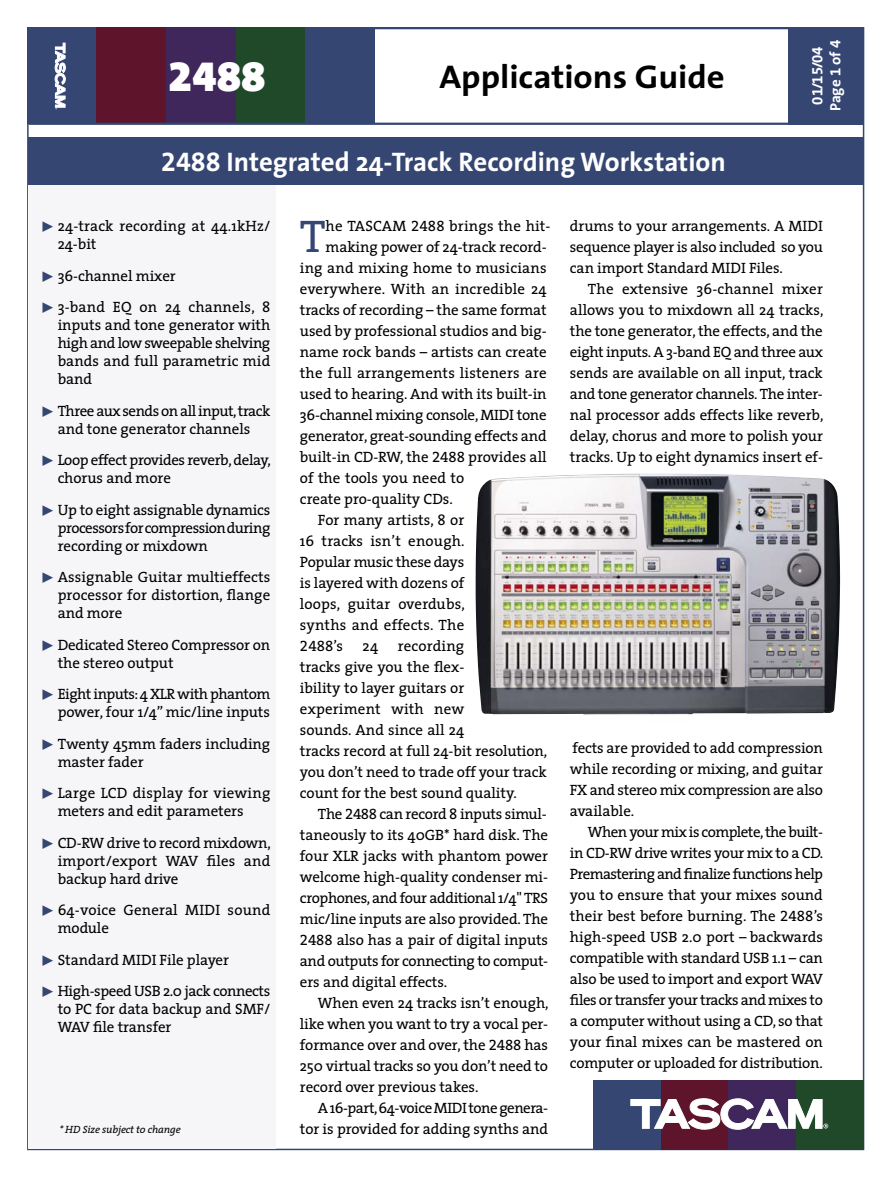
<style>
.page{position:relative;width:893px;height:1188px;background:#fff}
.page>*{position:absolute;margin:0;border:0;box-sizing:border-box;transform-origin:0 0}
.t1{font:46.05px "The Serif";color:#364775}
.t2{font:42px "The Sans Black Expert";color:#fff;scale:1.05 1}
.t3{font:700 33px "The Sans";color:#000;scale:1.05 1}
.t4{font:700 27px "The Sans";color:#fff}
.t5{font:15px/21px "The Serif";letter-spacing:-.005em;color:#000;text-align:justify}
.t6{font:15px/18px "The Serif";letter-spacing:-.03em;color:#000;text-align:center}
.t7{font:15px/18px "The Serif";letter-spacing:-.025em;color:#000}
.t8{font:15px "The Sans Bold Expert";color:#fff}
.t9{font:700 15px "The Sans";letter-spacing:-.005em;color:#fff}
.t10{font:15px "The Serif Expert";color:#000}
.t11{font:italic 10.5px "The Serif";letter-spacing:-.01em;color:#000}
.s1{font-family:"The Sans Bold Expert";font-weight:400}
.s2{font-family:"The Serif Expert";color:#354672}
.s3{font-family:"The Serif Expert"}
.s4{font-family:"The Serif"}
</style>
<div class="page">
<img style="left:476px;top:474px;width:364px;height:241px">
<div style="left:788px;top:27px;width:76px;height:97px;background:#354672"></div>
<div style="left:27px;top:27px;width:70px;height:97px;background:#354672"></div>
<div style="left:97px;top:27px;width:69px;height:97px;background:#5e142a"></div>
<div style="left:166px;top:27px;width:70px;height:97px;background:#3f275c"></div>
<div style="left:236px;top:27px;width:69px;height:97px;background:#20492a"></div>
<div style="left:305px;top:27px;width:70px;height:97px;background:#354672"></div>
<hr style="left:374px;top:27px;width:462px;height:2px;background:#354672">
<svg style="left:55px;top:43px;width:11px;height:66px"></svg>
<hr style="left:29px;top:123px;width:834px;height:2px;background:#354672">
<div style="left:29px;top:176px;width:247px;height:973px;background:#f6f5f7"></div>
<div style="left:28px;top:137px;width:836px;height:48px;background:#354672"></div>
<div style="left:593px;top:1080px;width:68px;height:70px;background:#354672"></div>
<div style="left:661px;top:1080px;width:67px;height:70px;background:#5e142a"></div>
<div style="left:728px;top:1080px;width:68px;height:70px;background:#3f275c"></div>
<div style="left:796px;top:1080px;width:68px;height:70px;background:#20492a"></div>
<svg style="left:630px;top:1098px;width:198px;height:32px"></svg>
<h2 class="t2" style="left:168px;top:52px;width:94px">2488</h2>
<h3 class="t3" style="left:439px;top:64px;width:273px">Applications Guide</h3>
<h3 class="t4" style="left:161px;top:152px;width:566px"><span class="s1">2488</span> Integrated 24-Track Recording Workstation</h3>
<p class="t8" style="left:809px;top:105px;width:60px;rotate:-90deg">01/15/04</p>
<p class="t9" style="left:830px;top:111px;width:73px;rotate:-90deg">Page <span class="s1">1</span> of <span class="s1">4</span></p>
<p class="t5" style="left:58px;top:219px;width:214px;line-height:18px;text-indent:-18px"><span class="s2">˘</span> 24-track recording at 44.1kHz/<br>24-bit</p>
<p class="t5" style="left:40px;top:261px;width:232px;line-height:31.5px"><span class="s2">˘</span> 36-channel mixer<br><span class="s2">˘</span> 3-band EQ on 24 channels, 8</p>
<p class="t5" style="left:58px;top:318px;width:214px;line-height:18px">inputs and tone generator with high and low sweepable shelving bands and full parametric mid band</p>
<p class="t6" style="left:40px;top:403px;width:232px"><span class="s2">˘</span> Three aux sends on all input, track and tone generator channels</p>
<p class="t7" style="left:58px;top:453px;width:215px;text-indent:-18px"><span class="s2">˘</span> Loop effect provides reverb, delay, chorus and more</p>
<p class="t5" style="left:58px;top:502px;width:214px;line-height:18px;text-indent:-18px"><span class="s2">˘</span> Up to eight assignable dynamics processors for compression during recording or mixdown</p>
<p class="t5" style="left:58px;top:570px;width:214px;line-height:18px;text-indent:-18px"><span class="s2">˘</span> Assignable Guitar multieffects processor for distortion, flange and more</p>
<p class="t5" style="left:58px;top:637px;width:214px;line-height:18px;text-indent:-18px"><span class="s2">˘</span> Dedicated Stereo Compressor on the stereo output</p>
<p class="t6" style="left:40px;top:687px;width:232px;text-align:right"><span class="s2">˘</span> Eight inputs: 4 XLR with phantom power, four 1/4” mic/line inputs</p>
<p class="t5" style="left:58px;top:736px;width:214px;line-height:18px;text-indent:-18px"><span class="s2">˘</span> Twenty 45mm faders including master fader</p>
<p class="t5" style="left:40px;top:786px;width:232px;line-height:18px;text-align:center"><span class="s2">˘</span> Large LCD display for viewing meters and edit parameters</p>
<p class="t5" style="left:58px;top:835px;width:215px;line-height:18px;text-indent:-18px"><span class="s2">˘</span> CD-RW drive to record mixdown, import/export WAV files and backup hard drive</p>
<p class="t5" style="left:58px;top:903px;width:214px;line-height:18px;text-indent:-18px"><span class="s2">˘</span> 64-voice General MIDI sound module</p>
<p class="t7" style="left:40px;top:945px;width:232px;line-height:31.5px"><span class="s2">˘</span> Standard MIDI File player<br><span class="s2">˘</span> High-speed USB 2.0 jack connects</p>
<p class="t5" style="left:58px;top:1002px;width:214px;line-height:18px">to PC for data backup and SMF/<br>WAV file transfer</p>
<h1 class="t1" style="left:300px;top:220px;width:27px">T</h1>
<p class="t5" style="left:326px;top:217px;width:226px">he TASCAM <span class="s3">2488</span> brings the hit-</p>
<p class="t5" style="left:326px;top:238px;width:223px">making power of 24-track record-</p>
<p class="t5" style="left:300px;top:259px;width:248px">ing and mixing home to musicians</p>
<p class="t5" style="left:300px;top:280px;width:248px">everywhere. With an incredible 24</p>
<p class="t5" style="left:300px;top:301px;width:248px">tracks of recording – the same format</p>
<p class="t5" style="left:300px;top:322px;width:248px">used by professional studios and big-</p>
<p class="t5" style="left:300px;top:343px;width:248px">name rock bands – artists can create</p>
<p class="t5" style="left:300px;top:364px;width:248px">the full arrangements listeners are</p>
<p class="t5" style="left:300px;top:385px;width:248px">used to hearing. And with its built-in</p>
<p class="t5" style="left:300px;top:406px;width:248px">36-channel mixing console, MIDI tone</p>
<p class="t5" style="left:300px;top:427px;width:248px">generator, great-sounding effects and</p>
<p class="t5" style="left:300px;top:448px;width:248px">built-in CD-RW, the <span class="s3">2488</span> provides all</p>
<p class="t5" style="left:300px;top:469px;width:166px">of the tools you need to</p>
<p class="t5" style="left:300px;top:490px;width:154px">create pro-quality CDs.</p>
<p class="t5" style="left:318px;top:511px;width:148px">For many artists, 8 or</p>
<p class="t5" style="left:300px;top:532px;width:166px">16 tracks isn’t enough.</p>
<p class="t5" style="left:300px;top:553px;width:166px">Popular music these days</p>
<p class="t5" style="left:300px;top:574px;width:166px">is layered with dozens of</p>
<p class="t5" style="left:300px;top:595px;width:166px">loops, guitar overdubs,</p>
<p class="t5" style="left:300px;top:616px;width:166px">synths and effects. The</p>
<p class="t10" style="left:300px;top:637px;width:45px">2488<span class="s4">’s</span></p>
<p class="t5" style="left:363px;top:637px;width:17px">24</p>
<p class="t5" style="left:300px;top:637px;width:249px;text-align:left;text-indent:98px">recording<br>tracks give you the flex-<br>ibility to layer guitars or experiment with new<br>sounds. And since all 24<br>tracks record at full 24-bit resolution, you don’t need to trade off your track count for the best sound quality.</p>
<p class="t5" style="left:300px;top:805px;width:250px;text-indent:18px">The <span class="s3">2488</span> can record 8 inputs simul&shy;taneously to its 40GB* hard disk. The four XLR jacks with phantom power welcome high-quality condenser mi&shy;crophones, and four additional 1/4" TRS mic/line inputs are also provided. The <span class="s3">2488</span> also has a pair of digital inputs and outputs for connecting to comput&shy;ers and digital effects.</p>
<p class="t5" style="left:300px;top:994px;width:250px;text-indent:18px">When even 24 tracks isn’t enough, like when you want to try a vocal per&shy;formance over and over, the <span class="s3">2488</span> has 250 virtual tracks so you don’t need to record over previous takes.</p>
<p class="t6" style="left:318px;top:1101px;width:232px">A 16-part, 64-voice MIDI tone genera-</p>
<p class="t11" style="left:59px;top:1125px;width:123px">* HD Size subject to change</p>
<p class="t5" style="left:300px;top:1120px;width:250px">tor is provided for adding synths and</p>
<p class="t5" style="left:570px;top:217px;width:254px">drums to your arrangements. A MIDI sequence player is also included so you can import Standard MIDI Files.</p>
<p class="t5" style="left:570px;top:280px;width:255px;text-indent:18px">The extensive 36-channel mixer allows you to mixdown all 24 tracks, the tone generator, the effects, and the eight inputs. A 3-band EQ and three aux sends are available on all input, track and tone generator channels. The inter&shy;nal processor adds effects like reverb, delay, chorus and more to polish your tracks. Up to eight dynamics insert ef-</p>
<p class="t5" style="left:570px;top:739px;width:254px">fects are provided to add compression while recording or mixing, and guitar FX and stereo mix compression are also available.</p>
<p class="t5" style="left:570px;top:823px;width:255px;text-indent:18px">When your mix is complete, the built&shy;in CD-RW drive writes your mix to a CD.<br>Premastering and finalize functions help you to ensure that your mixes sound their best before burning. The <span class="s3">2488</span>’s high-speed USB 2.0 port – backwards compatible with standard USB 1.1 – can also be used to import and export WAV files or transfer your tracks and mixes to a computer without using a CD, so that your final mixes can be mastered on computer or uploaded for distribution.</p>
</div>
